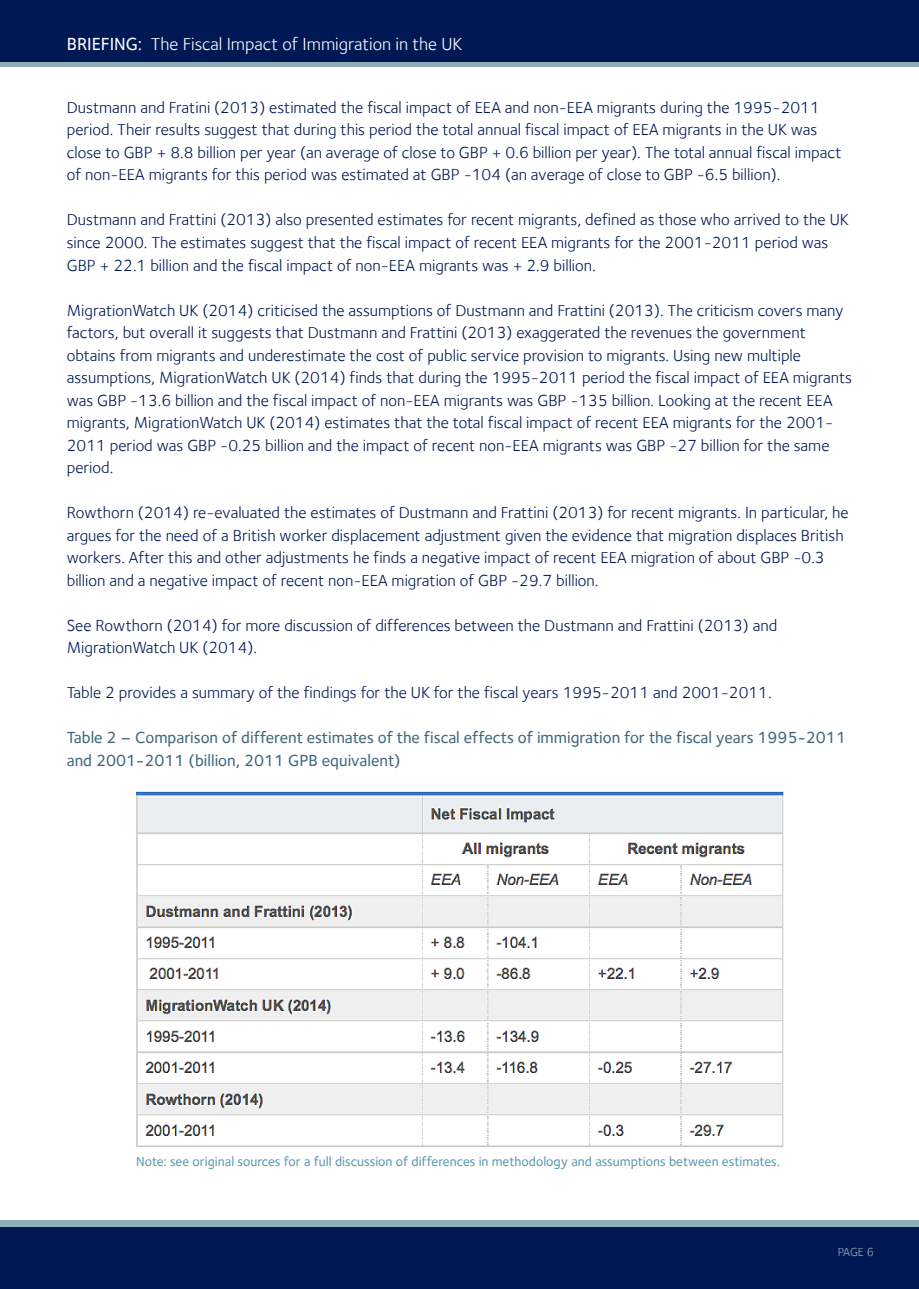
<style>
.page{position:relative;width:919px;height:1289px;background:#fff}
.page>*{position:absolute;margin:0;border:0;box-sizing:border-box;transform-origin:0 0}
.t1{font:18px "Foundry Sterling";color:#fff}
.Body{font:16.5px/22.5px "Foundry Sterling";color:#001954}
.t2{font:500 16.5px/22.5px "Foundry Sterling";color:#40687e}
.Sources{font:500 13.5px "Foundry Sterling";color:#5c9baf}
.t3{font:12px "Foundry Sterling";color:#90aeb8}
.s1{font-weight:500}
</style>
<div class="page">
<div style="left:0;top:1226px;width:918px;height:62px;background:#001954"></div>
<div style="left:0;top:0;width:918px;height:63px;background:#001954"></div>
<hr style="left:0;top:63px;width:918px;height:4px;background:#90aeb8">
<div style="left:0;top:1219px;width:918px;height:7px;background:#90aeb8"></div>
<img style="left:136px;top:791px;width:648px;height:356px">
<p class="t1" style="left:67px;top:34px;width:397px"><span class="s1">BRIEFING:</span> The Fiscal Impact of Immigration in the UK</p>
<p class="Body" style="left:67px;top:96px;width:776px">Dustmann and Fratini (2013) estimated the fiscal impact of EEA and non-EEA migrants during the 1995-2011 period. Their results suggest that during this period the total annual fiscal impact of EEA migrants in the UK was close to GBP + 8.8 billion per year (an average of close to GBP + 0.6 billion per year). The total annual fiscal impact of non-EEA migrants for this period was estimated at GBP -104 (an average of close to GBP -6.5 billion).</p>
<p class="Body" style="left:67px;top:208px;width:783px">Dustmann and Frattini (2013) also presented estimates for recent migrants, defined as those who arrived to the UK since 2000. The estimates suggest that the fiscal impact of recent EEA migrants for the 2001-2011 period was<br>GBP + 22.1 billion and the fiscal impact of non-EEA migrants was + 2.9 billion.</p>
<p class="Body" style="left:67px;top:298px;width:786px">MigrationWatch UK (2014) criticised the assumptions of Dustmann and Frattini (2013). The criticism covers many factors, but overall it suggests that Dustmann and Frattini (2013) exaggerated the revenues the government obtains from migrants and underestimate the cost of public service provision to migrants. Using new multiple assumptions, MigrationWatch UK (2014) finds that during the 1995-2011 period the fiscal impact of EEA migrants was GBP -13.6 billion and the fiscal impact of non-EEA migrants was GBP -135 billion. Looking at the recent EEA migrants, MigrationWatch UK (2014) estimates that the total fiscal impact of recent EEA migrants for the 2001- 2011 period was GBP -0.25 billion and the impact of recent non-EEA migrants was GBP -27 billion for the same period.</p>
<p class="Body" style="left:67px;top:501px;width:783px">Rowthorn (2014) re-evaluated the estimates of Dustmann and Frattini (2013) for recent migrants. In particular, he argues for the need of a British worker displacement adjustment given the evidence that migration displaces British workers. After this and other adjustments he finds a negative impact of recent EEA migration of about GBP -0.3 billion and a negative impact of recent non-EEA migration of GBP -29.7 billion.</p>
<p class="Body" style="left:67px;top:613px;width:712px">See Rowthorn (2014) for more discussion of differences between the Dustmann and Frattini (2013) and<br>MigrationWatch UK (2014).</p>
<p class="Body" style="left:67px;top:681px;width:706px">Table 2 provides a summary of the findings for the UK for the fiscal years 1995-2011 and 2001-2011.</p>
<h2 class="t2" style="left:67px;top:726px;width:780px">Table 2 – Comparison of different estimates of the fiscal effects of immigration for the fiscal years 1995-2011 and 2001-2011 (billion, 2011 GPB equivalent)</h2>
<p class="Sources" style="left:136px;top:1153px;width:645px">Note: see original sources for a full discussion of differences in methodology and assumptions between estimates.</p>
<p class="t3" style="left:837px;top:1244px;width:38px">PAGE 6</p>
</div>
